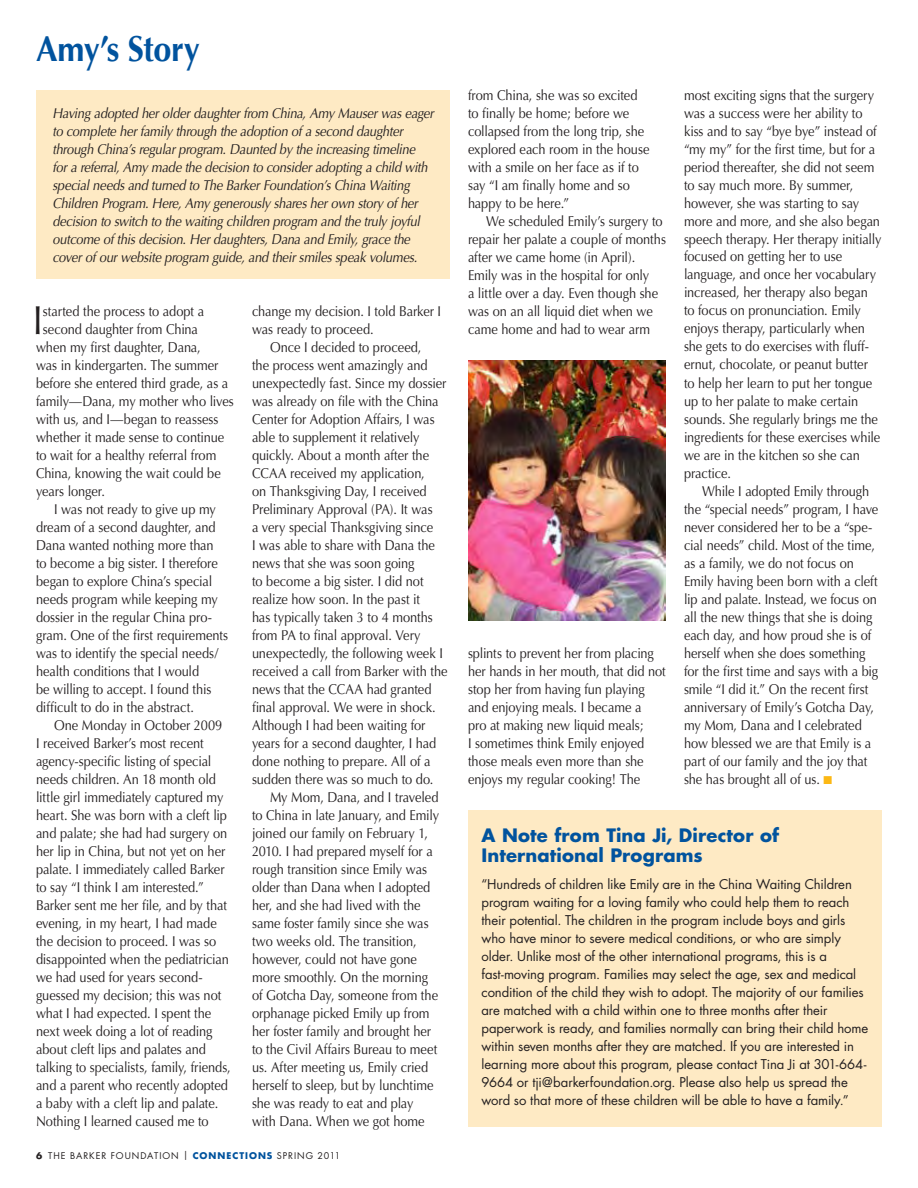
<style>
.page{position:relative;width:918px;height:1188px;background:#fff}
.page>*{position:absolute;margin:0;border:0;box-sizing:border-box;transform-origin:0 0}
.Text_Drop_Cap{font:40.5px "Optima";color:#231f20;scale:.9 1}
.Headline{font:700 36px "Optima";letter-spacing:-.015em;color:#01539e;scale:.9 1}
.Headline_Futura{font:700 18px/20.2px "Futura";letter-spacing:.005em;color:#01539e}
.Text{font:14.25px/18px "Optima";letter-spacing:-.005em;color:#231f20;scale:.9 1}
.Text_No_Indent{font:italic 14.25px/18px "Optima";letter-spacing:-.02em;color:#231f20;scale:.9 1}
.Text_Drop_Cap-2{font:14.25px "Optima";letter-spacing:-.005em;color:#231f20;scale:.9 1}
.Text_Futura{font:13.2px/18px "Futura";letter-spacing:-.005em;color:#231f20}
.t1{font:9px "Futura";letter-spacing:.105em;color:#231f20}
.s1{font-weight:700}
.s2{font-weight:700;color:#01539e}
.s3{color:#fcb814}
</style>
<div class="page">
<div style="left:468px;top:810px;width:414px;height:316px;background:#feeac4"></div>
<div style="left:36px;top:90px;width:414px;height:189px;background:#feeac4"></div>
<img style="left:468px;top:360px;width:198px;height:261px">
<p class="Headline" style="left:36px;top:28px;width:184px">Amy’s Story</p>
<p class="Text_No_Indent" style="left:52px;top:104px;width:425px">Having adopted her older daughter from China, Amy Mauser was eager to complete her family through the adoption of a second daughter through China’s regular program. Daunted by the increasing timeline<br>for a referral, Amy made the decision to consider adopting a child with special needs and turned to The Barker Foundation’s China Waiting Children Program. Here, Amy generously shares her own story of her decision to switch to the waiting children program and the truly joyful outcome of this decision. Her daughters, Dana and Emily, grace the cover of our website program guide, and their smiles speak volumes.</p>
<p class="Text_Drop_Cap" style="left:33px;top:297px;width:13px">I</p>
<p class="Text_Drop_Cap-2" style="left:43px;top:303px;width:181px">started the process to adopt a</p>
<p class="Text_Drop_Cap-2" style="left:43px;top:321px;width:174px">second daughter from China</p>
<p class="Text_Drop_Cap-2" style="left:36px;top:339px;width:185px">when my first daughter, Dana,</p>
<p class="Text_Drop_Cap-2" style="left:36px;top:357px;width:204px">was in kindergarten. The summer</p>
<p class="Text_Drop_Cap-2" style="left:36px;top:375px;width:215px">before she entered third grade, as a</p>
<p class="Text_Drop_Cap-2" style="left:36px;top:393px;width:221px">family—Dana, my mother who lives</p>
<p class="Text_Drop_Cap-2" style="left:36px;top:411px;width:204px">with us, and I—began to reassess</p>
<p class="Text_Drop_Cap-2" style="left:36px;top:429px;width:211px">whether it made sense to continue</p>
<p class="Text_Drop_Cap-2" style="left:36px;top:447px;width:202px">to wait for a healthy referral from</p>
<p class="Text_Drop_Cap-2" style="left:36px;top:465px;width:207px">China, knowing the wait could be</p>
<p class="Text_Drop_Cap-2" style="left:36px;top:483px;width:78px">years longer.</p>
<p class="Text" style="left:36px;top:500px;width:215px;text-indent:18px">I was not ready to give up my dream of a second daughter, and<br>Dana wanted nothing more than<br>to become a big sister. I therefore began to explore China’s special needs program while keeping my dossier in the regular China pro&shy;gram. One of the first requirements was to identify the special needs/ health conditions that I would<br>be willing to accept. I found this difficult to do in the abstract.</p>
<p class="Text" style="left:36px;top:716px;width:218px;text-indent:18px">One Monday in October 2009<br>I received Barker’s most recent agency-specific listing of special needs children. An 18 month old little girl immediately captured my heart. She was born with a cleft lip and palate; she had had surgery on her lip in China, but not yet on her palate. I immediately called Barker to say “I think I am interested.”<br>Barker sent me her file, and by that evening, in my heart, I had made the decision to proceed. I was so disappointed when the pediatrician we had used for years second&shy;guessed my decision; this was not what I had expected. I spent the next week doing a lot of reading about cleft lips and palates and talking to specialists, family, friends, and a parent who recently adopted a baby with a cleft lip and palate.<br>Nothing I learned caused me to</p>
<p class="Text" style="left:252px;top:302px;width:212px">change my decision. I told Barker I was ready to proceed.</p>
<p class="Text" style="left:252px;top:338px;width:219px;text-indent:18px">Once I decided to proceed,<br>the process went amazingly and unexpectedly fast. Since my dossier was already on file with the China<br>Center for Adoption Affairs, I was able to supplement it relatively quickly. About a month after the<br>CCAA received my application,<br>on Thanksgiving Day, I received<br>Preliminary Approval (PA). It was<br>a very special Thanksgiving since<br>I was able to share with Dana the news that she was soon going<br>to become a big sister. I did not realize how soon. In the past it<br>has typically taken 3 to 4 months from PA to final approval. Very unexpectedly, the following week I received a call from Barker with the news that the CCAA had granted final approval. We were in shock.<br>Although I had been waiting for years for a second daughter, I had done nothing to prepare. All of a sudden there was so much to do.</p>
<p class="Text" style="left:252px;top:788px;width:210px;text-indent:18px">My Mom, Dana, and I traveled to China in late January, and Emily joined our family on February 1,<br>2010. I had prepared myself for a rough transition since Emily was older than Dana when I adopted her, and she had lived with the same foster family since she was two weeks old. The transition, however, could not have gone more smoothly. On the morning of Gotcha Day, someone from the orphanage picked Emily up from her foster family and brought her to the Civil Affairs Bureau to meet us. After meeting us, Emily cried herself to sleep, but by lunchtime she was ready to eat and play with Dana. When we got home</p>
<p class="t1" style="left:36px;top:1150px;width:306px"><span class="s1">6</span> THE BARKER FOUN DATION | <span class="s2">CONNECTIONS</span> Spring 2011</p>
<p class="Text" style="left:468px;top:86px;width:203px">from China, she was so excited to finally be home; before we collapsed from the long trip, she explored each room in the house with a smile on her face as if to say “I am finally home and so happy to be here.”</p>
<p class="Text" style="left:468px;top:212px;width:221px;text-indent:18px">We scheduled Emily’s surgery to repair her palate a couple of months after we came home (in April).<br>Emily was in the hospital for only<br>a little over a day. Even though she was on an all liquid diet when we came home and had to wear arm</p>
<p class="Text" style="left:684px;top:86px;width:221px">most exciting signs that the surgery was a success were her ability to kiss and to say “bye bye” instead of “my my” for the first time, but for a period thereafter, she did not seem to say much more. By summer, however, she was starting to say more and more, and she also began speech therapy. Her therapy initially focused on getting her to use language, and once her vocabulary increased, her therapy also began to focus on pronunciation. Emily enjoys therapy, particularly when she gets to do exercises with fluff&shy;ernut, chocolate, or peanut butter to help her learn to put her tongue up to her palate to make certain sounds. She regularly brings me the ingredients for these exercises while we are in the kitchen so she can practice.</p>
<p class="Text" style="left:684px;top:482px;width:217px;text-indent:18px">While I adopted Emily through the “special needs” program, I have never considered her to be a “spe&shy;cial needs” child. Most of the time, as a family, we do not focus on<br>Emily having been born with a cleft lip and palate. Instead, we focus on all the new things that she is doing each day, and how proud she is of herself when she does something for the first time and says with a big smile “I did it.” On the recent first anniversary of Emily’s Gotcha Day, my Mom, Dana and I celebrated how blessed we are that Emily is a part of our family and the joy that she has brought all of us. <span class="s3">■</span></p>
<p class="Headline_Futura" style="left:482px;top:824px;width:299px">A Note from Tina Ji, Director of<br>International Programs</p>
<p class="Text_Futura" style="left:482px;top:875px;width:388px">“Hundreds of children like Emily are in the China Waiting Children program waiting for a loving family who could help them to reach their potential. The children in the program include boys and girls who have minor to severe medical conditions, or who are simply older. Unlike most of the other international programs, this is a fast-moving program. Families may select the age, sex and medical condition of the child they wish to adopt. The majority of our families are matched with a child within one to three months after their paperwork is ready, and families normally can bring their child home within seven months after they are matched. If you are interested in learning more about this program, please contact Tina Ji at 301-664- 9664 or tji@barkerfoundation.org. Please also help us spread the word so that more of these children will be able to have a family.”</p>
<p class="Text" style="left:468px;top:644px;width:221px">splints to prevent her from placing her hands in her mouth, that did not stop her from having fun playing and enjoying meals. I became a<br>pro at making new liquid meals;<br>I sometimes think Emily enjoyed those meals even more than she enjoys my regular cooking! The</p>
</div>
